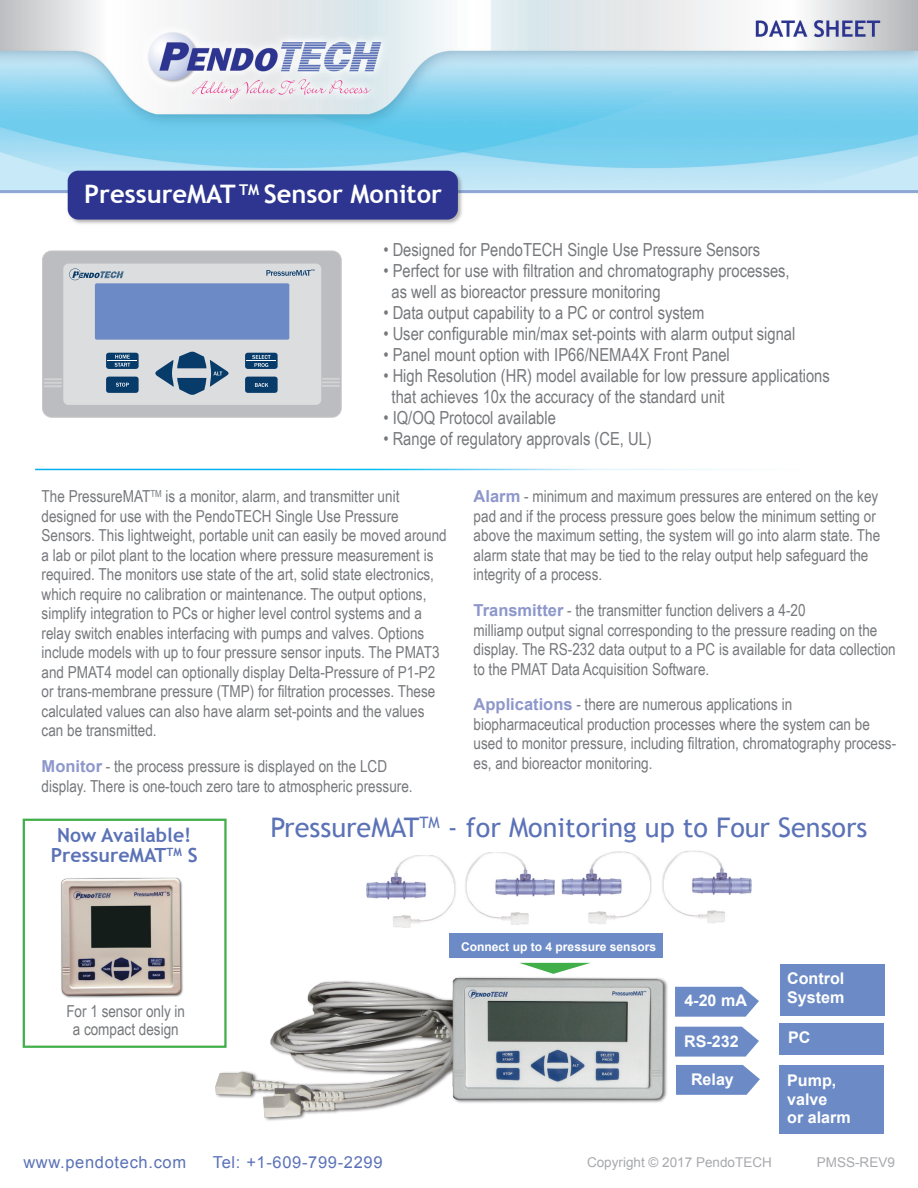
<style>
.page{position:relative;width:918px;height:1188px;background:#fff}
.page>*{position:absolute;margin:0;border:0;box-sizing:border-box;transform-origin:0 0}
.t1{font:27px "Trebuchet MS";color:#5b72b7}
.t2{font:700 25.5px "Trebuchet MS";color:#fff}
.t3{font:700 19.5px/20.4px "Trebuchet MS";color:#5b72b7;text-align:center}
.t4{font:18px/21px "Arial Narrow";color:#76787b}
.t5{font:16.5px/19.5px "Arial Narrow";color:#76787b}
.t6{font:16.5px "Arial";letter-spacing:.04em;color:#5b72b7}
.t7{font:700 16.05px/18.8px "Arial";color:#fff}
.t8{font:13.5px "Arial";color:#a8a9ad}
.t9{font:700 12px "Arial";color:#fff}
.s1{font-family:"Arial";font-weight:700;color:#8d97cb}
</style>
<div class="page">
<img style="left:0;top:0;width:918px;height:416px">
<div style="left:43px;top:251px;width:298px;height:166px;background:#bcbdc0;border-radius:9px"></div>
<div style="left:42px;top:251px;width:300px;height:167px;border:1px solid #c9c8c9;border-radius:9px"></div>
<svg style="left:44px;top:264px;width:296px;height:141px;background:#a9b6cb"></svg>
<div style="left:449px;top:933px;width:214px;height:25px;background:#6c8bc6"></div>
<img style="left:215px;top:977px;width:461px;height:144px">
<svg style="left:520px;top:963px;width:70px;height:11px"></svg>
<svg style="left:675px;top:987px;width:84px;height:30px;background:#7a96cb"></svg>
<svg style="left:675px;top:1027px;width:84px;height:30px;background:#7b96cb"></svg>
<svg style="left:676px;top:1065px;width:84px;height:30px;background:#7a96cb"></svg>
<div style="left:780px;top:964px;width:105px;height:52px;background:#6c8bc6"></div>
<div style="left:779px;top:1023px;width:105px;height:31px;background:#6c8bc6"></div>
<div style="left:779px;top:1065px;width:105px;height:69px;background:#6c8bc6"></div>
<img style="left:662px;top:850px;width:90px;height:73px">
<img style="left:366px;top:855px;width:90px;height:73px">
<img style="left:465px;top:852px;width:90px;height:73px">
<img style="left:562px;top:851px;width:90px;height:73px">
<img style="left:61px;top:877px;width:122px;height:121px">
<div style="left:23px;top:819px;width:204px;height:229px;border:2px solid #40ae49"></div>
<h2 class="t2" style="left:84px;top:178px;width:359px">PressureMAT <sup>TM</sup> Sensor Monitor</h2>
<p class="t4" style="left:383px;top:239px;width:378px">• Designed for PendoTECH Single Use Pressure Sensors</p>
<p class="t4" style="left:392px;top:260px;width:400px;text-indent:-8px">• Perfect for use with filtration and chromatography processes, as well as bioreactor pressure monitoring</p>
<p class="t4" style="left:383px;top:302px;width:323px">• Data output capability to a PC or control system</p>
<p class="t4" style="left:383px;top:323px;width:414px">• User configurable min/max set-points with alarm output signal</p>
<p class="t4" style="left:383px;top:344px;width:348px">• Panel mount option with IP66/NEMA4X Front Panel</p>
<p class="t4" style="left:392px;top:365px;width:440px;text-indent:-8px">• High Resolution (HR) model available for low pressure applications that achieves 10x the accuracy of the standard unit</p>
<p class="t4" style="left:383px;top:407px;width:174px">• IQ/OQ Protocol available</p>
<p class="t4" style="left:383px;top:428px;width:270px">• Range of regulatory approvals (CE, UL)</p>
<p class="t5" style="left:42px;top:486px;width:407px">The PressureMAT<sup>TM</sup> is a monitor, alarm, and transmitter unit designed for use with the PendoTECH Single Use Pressure Sensors. This lightweight, portable unit can easily be moved around a lab or pilot plant to the location where pressure measurement is required. The monitors use state of the art, solid state electronics, which require no calibration or maintenance. The output options, simplify integration to PCs or higher level control systems and a relay switch enables interfacing with pumps and valves. Options include models with up to four pressure sensor inputs. The PMAT3 and PMAT4 model can optionally display Delta-Pressure of P1-P2 or trans-membrane pressure (TMP) for filtration processes. These calculated values can also have alarm set-points and the values can be transmitted.</p>
<p class="t5" style="left:42px;top:756px;width:373px"><span class="s1">Monitor</span> - the process pressure is displayed on the LCD display. There is one-touch zero tare to atmospheric pressure.</p>
<p class="t5" style="left:474px;top:486px;width:408px"><span class="s1">Alarm</span> - minimum and maximum pressures are entered on the key pad and if the process pressure goes below the minimum setting or above the maximum setting, the system will go into alarm state. The alarm state that may be tied to the relay output help safeguard the integrity of a process.</p>
<p class="t5" style="left:474px;top:600px;width:424px"><span class="s1">Transmitter</span> - the transmitter function delivers a 4-20<br>milliamp output signal corresponding to the pressure reading on the display. The RS-232 data output to a PC is available for data collection to the PMAT Data Acquisition Software.</p>
<p class="t5" style="left:474px;top:694px;width:424px"><span class="s1">Applications</span> - there are numerous applications in biopharmaceutical production processes where the system can be used to monitor pressure, including filtration, chromatography process&shy;es, and bioreactor monitoring.</p>
<p class="t3" style="left:51px;top:825px;width:149px">Now Available!<br>PressureMAT<sup>TM</sup> S</p>
<p class="t5" style="left:66px;top:1002px;width:120px;line-height:18px;text-align:center">For 1 sensor only in a compact design</p>
<h1 class="t1" style="left:271px;top:812px;width:599px">PressureMAT<sup>TM</sup> - for Monitoring up to Four Sensors</h1>
<p class="t9" style="left:461px;top:939px;width:197px">Connect up to 4 pressure sensors</p>
<p class="t7" style="left:684px;top:992px;width:64px">4-20 mA</p>
<p class="t7" style="left:684px;top:1032px;width:56px">RS-232</p>
<p class="t7" style="left:691px;top:1070px;width:44px">Relay</p>
<p class="t7" style="left:787px;top:969px;width:59px;line-height:19.4px">Control<br>System</p>
<p class="t7" style="left:788px;top:1029px;width:24px">PC</p>
<p class="t7" style="left:787px;top:1071px;width:65px">Pump, valve<br>or alarm</p>
<p class="t6" style="left:23px;top:1152px;width:164px">www.pendotech.com</p>
<p class="t6" style="left:213px;top:1152px;width:171px">Tel: +1-609-799-2299</p>
<p class="t8" style="left:587px;top:1154px;width:186px">Copyright © 2017 PendoTECH</p>
<p class="t8" style="left:817px;top:1154px;width:80px">PMSS-REV9</p>
</div>
